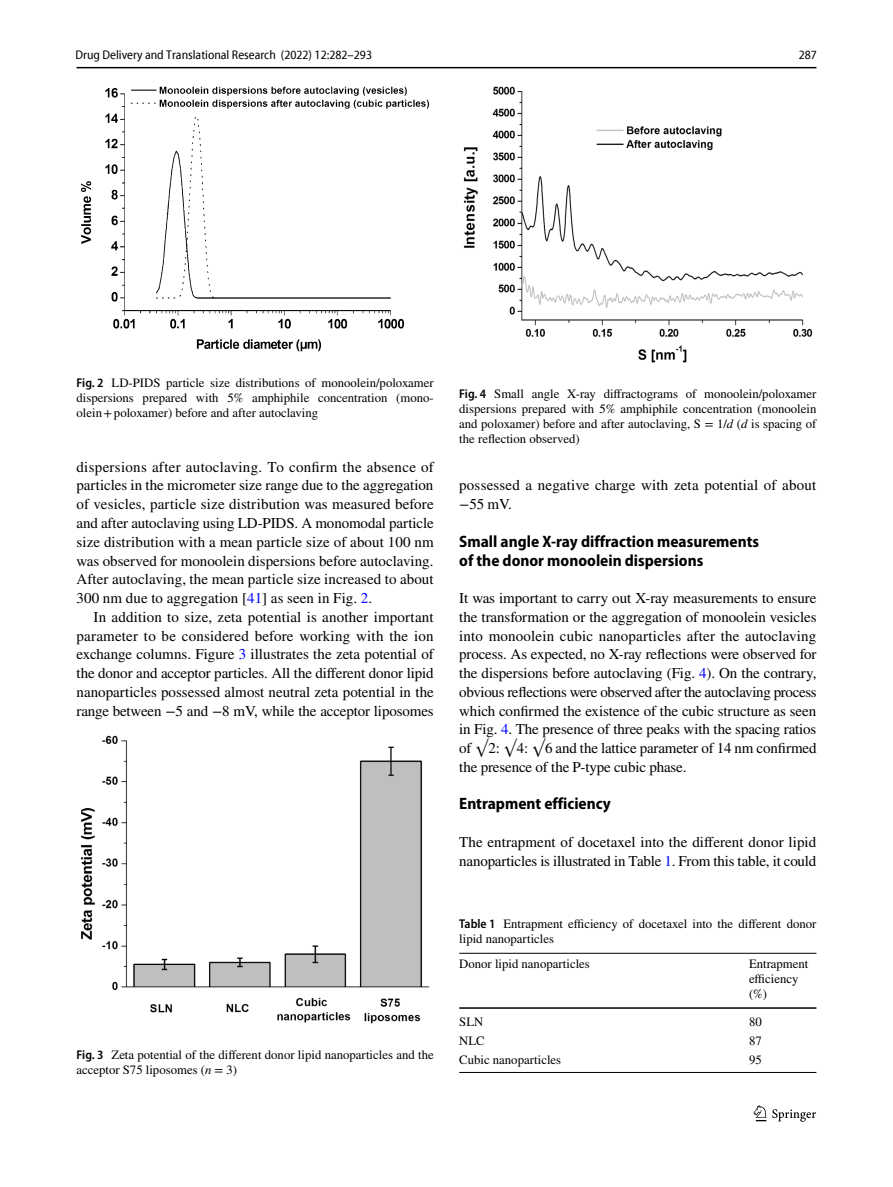
<style>
.page{position:relative;width:893px;height:1187px;background:#fff}
.page>*{position:absolute;margin:0;border:0;box-sizing:border-box;transform-origin:0 0}
.t1{font:700 semi-condensed 16.5px/18.8px "Myriad Pro";color:#000}
.t2{font:15px/18.8px "STIX";color:#000;text-align:justify}
.t3{font:12.75px/15px "STIX";color:#000}
.t4{font:semi-condensed 12.75px "Myriad Pro Unic";color:#000}
.s1{font-family:"Myriad Pro";font-weight:600;font-stretch:semi-condensed}
.s2{color:#00f}
.s3{font-style:italic}
</style>
<div class="page">
<hr style="left:77px;top:67px;width:739px;height:1px;background:#000">
<img style="left:81px;top:87px;width:348px;height:264px">
<img style="left:81px;top:735px;width:348px;height:288px">
<img style="left:463px;top:87px;width:349px;height:275px">
<hr style="left:459px;top:952px;width:290px;height:1px;background:#000">
<hr style="left:459px;top:1007px;width:290px;height:1px;background:#000">
<hr style="left:749px;top:952px;width:67px;height:1px;background:#000">
<hr style="left:749px;top:1007px;width:67px;height:1px;background:#000">
<hr style="left:459px;top:1071px;width:290px;height:1px;background:#000">
<hr style="left:749px;top:1071px;width:67px;height:1px;background:#000">
<svg style="left:753px;top:1105px;width:13px;height:16px"></svg>
<svg style="left:772px;top:1109px;width:44px;height:12px"></svg>
<p class="t4" style="left:76px;top:50px;width:298px">Drug Delivery and Translational Research (2022) 12:282–293</p>
<p class="t4" style="left:799px;top:50px;width:20px">287</p>
<p class="t3" style="left:77px;top:376px;width:359px;text-align:justify"><span class="s1">Fig. 2</span> LD-PIDS particle size distributions of monoolein/poloxamer dispersions prepared with 5% amphiphile concentration (mono&shy;olein+poloxamer) before and after autoclaving</p>
<p class="t2" style="left:77px;top:458px;width:359px">dispersions after autoclaving. To confirm the absence of particles in the micrometer size range due to the aggregation of vesicles, particle size distribution was measured before and after autoclaving using LD-PIDS. A monomodal particle size distribution with a mean particle size of about 100 nm was observed for monoolein dispersions before autoclaving.<br>After autoclaving, the mean particle size increased to about 300 nm due to aggregation [<span class="s2">41</span>] as seen in Fig. <span class="s2">2</span>.</p>
<p class="t2" style="left:77px;top:608px;width:359px;text-indent:17px">In addition to size, zeta potential is another important parameter to be considered before working with the ion exchange columns. Figure <span class="s2">3</span> illustrates the zeta potential of the donor and acceptor particles. All the different donor lipid nanoparticles possessed almost neutral zeta potential in the range between −5 and −8 mV, while the acceptor liposomes</p>
<p class="t3" style="left:77px;top:1047px;width:359px"><span class="s1">Fig. 3</span> Zeta potential of the different donor lipid nanoparticles and the acceptor S75 liposomes (<span class="s3">n</span> = 3)</p>
<p class="t3" style="left:459px;top:386px;width:359px;text-align:justify"><span class="s1">Fig. 4</span> Small angle X-ray diffractograms of monoolein/poloxamer dispersions prepared with 5% amphiphile concentration (monoolein and poloxamer) before and after autoclaving, S = 1/<span class="s3">d</span> (<span class="s3">d</span> is spacing of the reflection observed)</p>
<p class="t2" style="left:459px;top:477px;width:359px">possessed a negative charge with zeta potential of about −55 mV.</p>
<p class="t1" style="left:459px;top:532px;width:301px">Small angle X‑ray diffraction measurements of the donor monoolein dispersions</p>
<p class="t2" style="left:459px;top:589px;width:359px">It was important to carry out X-ray measurements to ensure the transformation or the aggregation of monoolein vesicles into monoolein cubic nanoparticles after the autoclaving process. As expected, no X-ray reflections were observed for the dispersions before autoclaving (Fig. <span class="s2">4</span>). On the contrary, obvious reflections were observed after the autoclaving process which confirmed the existence of the cubic structure as seen in Fig. <span class="s2">4</span>. The presence of three peaks with the spacing ratios of √2: √4: √6 and the lattice parameter of 14 nm confirmed the presence of the P-type cubic phase.</p>
<p class="t1" style="left:459px;top:794px;width:153px">Entrapment efficiency</p>
<p class="t2" style="left:459px;top:833px;width:359px">The entrapment of docetaxel into the different donor lipid nanoparticles is illustrated in Table <span class="s2">1</span>. From this table, it could</p>
<p class="t3" style="left:459px;top:916px;width:359px"><span class="s1">Table 1</span> Entrapment efficiency of docetaxel into the different donor lipid nanoparticles</p>
<p class="t3" style="left:459px;top:957px;width:132px">Donor lipid nanoparticles</p>
<p class="t3" style="left:749px;top:957px;width:61px">Entrapment efficiency (%)</p>
<p class="t3" style="left:459px;top:1015px;width:26px">SLN</p>
<p class="t3" style="left:749px;top:1015px;width:14px">80</p>
<p class="t3" style="left:459px;top:1034px;width:27px">NLC</p>
<p class="t3" style="left:749px;top:1034px;width:14px">87</p>
<p class="t3" style="left:459px;top:1052px;width:103px">Cubic nanoparticles</p>
<p class="t3" style="left:749px;top:1052px;width:14px">95</p>
</div>
